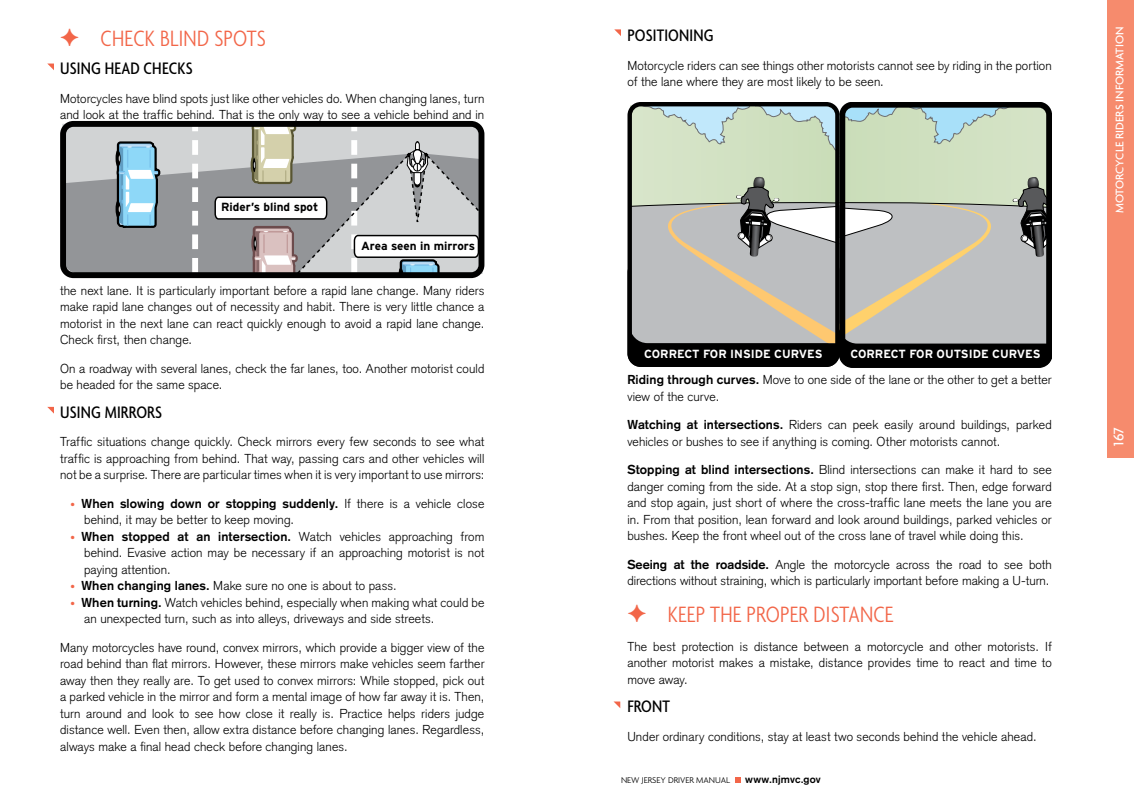
<style>
.page{position:relative;width:1134px;height:810px;background:#fff}
.page>*{position:absolute;margin:0;border:0;box-sizing:border-box;transform-origin:0 0}
.t1{font:300 condensed 24px "Agenda";letter-spacing:.01em;color:#f26649}
.t2{font:500 condensed 18px "Agenda";letter-spacing:.01em;color:#000}
.t3{font:500 15px "Agenda";color:#fff}
.t4{font:300 12.75px/16.5px "Akzidenz Grotesk";letter-spacing:.01em;color:#000}
.t5{font:500 12px "Agenda";color:#fff}
.t6{font:700 11.85px "Interstate";color:#fff}
.t7{font:700 11.85px "Interstate";color:#000}
.t8{font:700 10.5px "Akzidenz Grotesk";letter-spacing:.01em;color:#000}
.t9{font:300 9px "Agenda";color:#000}
.s1{font-family:"Monotype Sorts";font-weight:400;font-stretch:normal}
.s2{font-family:"Agenda";color:#f26649}
.s3{font-weight:700}
</style>
<div class="page">
<svg style="left:735px;top:777px;width:6px;height:6px"></svg>
<div style="left:1107px;top:0;width:27px;height:458px;background:#f68b6d"></div>
<div style="left:628px;top:107px;width:212px;height:260px;background:#000"></div>
<svg style="left:630px;top:102px;width:210px;height:242px;background:#b7bdb2"></svg>
<svg style="left:840px;top:102px;width:212px;height:265px;background:#a2a89e"></svg>
<svg style="left:60px;top:121px;width:424px;height:157px;background:#899195"></svg>
<svg style="left:214px;top:124px;width:268px;height:150px;background:#b4b4b4"></svg>
<svg style="left:48px;top:64px;width:6px;height:6px"></svg>
<svg style="left:47px;top:407px;width:7px;height:7px"></svg>
<svg style="left:614px;top:29px;width:7px;height:7px"></svg>
<svg style="left:614px;top:702px;width:6px;height:6px"></svg>
<h1 class="t1" style="left:60px;top:25px;width:207px"><span class="s1">)</span> CHECK BLIND SPOTS</h1>
<h2 class="t2" style="left:60px;top:58px;width:134px">USING HEAD CHECKS</h2>
<p class="t4" style="left:60px;top:90px;width:426px">Motorcycles have blind spots just like other vehicles do. When changing lanes, turn and look at the traffic behind. That is the only way to see a vehicle behind and in</p>
<p class="t7" style="left:221px;top:200px;width:99px">Rider’s blind spot</p>
<p class="t7" style="left:361px;top:239px;width:116px">Area seen in mirrors</p>
<p class="t4" style="left:60px;top:282px;width:426px;text-align:justify">the next lane. It is particularly important before a rapid lane change. Many riders make rapid lane changes out of necessity and habit. There is very little chance a motorist in the next lane can react quickly enough to avoid a rapid lane change.<br>Check first, then change.</p>
<p class="t4" style="left:60px;top:360px;width:426px">On a roadway with several lanes, check the far lanes, too. Another motorist could be headed for the same space.</p>
<h2 class="t2" style="left:60px;top:401px;width:104px">USING MIRRORS</h2>
<p class="t4" style="left:60px;top:434px;width:426px;text-align:justify">Traffic situations change quickly. Check mirrors every few seconds to see what traffic is approaching from behind. That way, passing cars and other vehicles will not be a surprise. There are particular times when it is very important to use mirrors:</p>
<p class="t4" style="left:84px;top:495px;width:402px;text-indent:-13px"><span class="s2">•</span> <span class="s3">When slowing down or stopping suddenly.</span> If there is a vehicle close behind, it may be better to keep moving.</p>
<p class="t4" style="left:84px;top:528px;width:402px;text-align:justify;text-indent:-14px"><span class="s2">•</span> <span class="s3">When stopped at an intersection.</span> Watch vehicles approaching from behind. Evasive action may be necessary if an approaching motorist is not paying attention.</p>
<p class="t4" style="left:71px;top:577px;width:328px"><span class="s2">•</span> <span class="s3">When changing lanes.</span> Make sure no one is about to pass.</p>
<p class="t4" style="left:84px;top:594px;width:402px;text-indent:-14px"><span class="s2">•</span> <span class="s3">When turning.</span> Watch vehicles behind, especially when making what could be an unexpected turn, such as into alleys, driveways and side streets.</p>
<p class="t4" style="left:60px;top:639px;width:426px;text-align:justify">Many motorcycles have round, convex mirrors, which provide a bigger view of the road behind than flat mirrors. However, these mirrors make vehicles seem farther away then they really are. To get used to convex mirrors: While stopped, pick out a parked vehicle in the mirror and form a mental image of how far away it is. Then, turn around and look to see how close it really is. Practice helps riders judge distance well. Even then, allow extra distance before changing lanes. Regardless, always make a final head check before changing lanes.</p>
<h2 class="t2" style="left:627px;top:25px;width:88px">POSITIONING</h2>
<p class="t4" style="left:627px;top:57px;width:426px">Motorcycle riders can see things other motorists cannot see by riding in the portion of the lane where they are most likely to be seen.</p>
<p class="t6" style="left:644px;top:347px;width:180px">CORRECT FOR INSIDE CURVES</p>
<p class="t6" style="left:850px;top:347px;width:192px">CORRECT FOR OUTSIDE CURVES</p>
<p class="t4" style="left:627px;top:372px;width:426px"><span class="s3">Riding through curves.</span> Move to one side of the lane or the other to get a better view of the curve.</p>
<p class="t4" style="left:627px;top:417px;width:426px"><span class="s3">Watching at intersections.</span> Riders can peek easily around buildings, parked vehicles or bushes to see if anything is coming. Other motorists cannot.</p>
<p class="t4" style="left:627px;top:462px;width:426px;text-align:justify"><span class="s3">Stopping at blind intersections.</span> Blind intersections can make it hard to see danger coming from the side. At a stop sign, stop there first. Then, edge forward and stop again, just short of where the cross-traffic lane meets the lane you are in. From that position, lean forward and look around buildings, parked vehicles or bushes. Keep the front wheel out of the cross lane of travel while doing this.</p>
<p class="t4" style="left:627px;top:556px;width:426px"><span class="s3">Seeing at the roadside.</span> Angle the motorcycle across the road to see both directions without straining, which is particularly important before making a U-turn.</p>
<h1 class="t1" style="left:627px;top:601px;width:268px"><span class="s1">)</span> KEEP THE PROPER DISTANCE</h1>
<p class="t4" style="left:627px;top:638px;width:426px;text-align:justify">The best protection is distance between a motorcycle and other motorists. If another motorist makes a mistake, distance provides time to react and time to move away.</p>
<h2 class="t2" style="left:627px;top:696px;width:44px">FRONT</h2>
<p class="t4" style="left:627px;top:728px;width:411px">Under ordinary conditions, stay at least two seconds behind the vehicle ahead.</p>
<p class="t9" style="left:621px;top:775px;width:111px">NEW JERSEY DRIVER MANUAL</p>
<p class="t8" style="left:745px;top:773px;width:77px">www.njmvc.gov</p>
<p class="t5" style="left:1112px;top:213px;width:188px;rotate:-90deg">Motorcycle riders information</p>
<p class="t3" style="left:1110px;top:446px;width:20px;rotate:-90deg">167</p>
</div>
